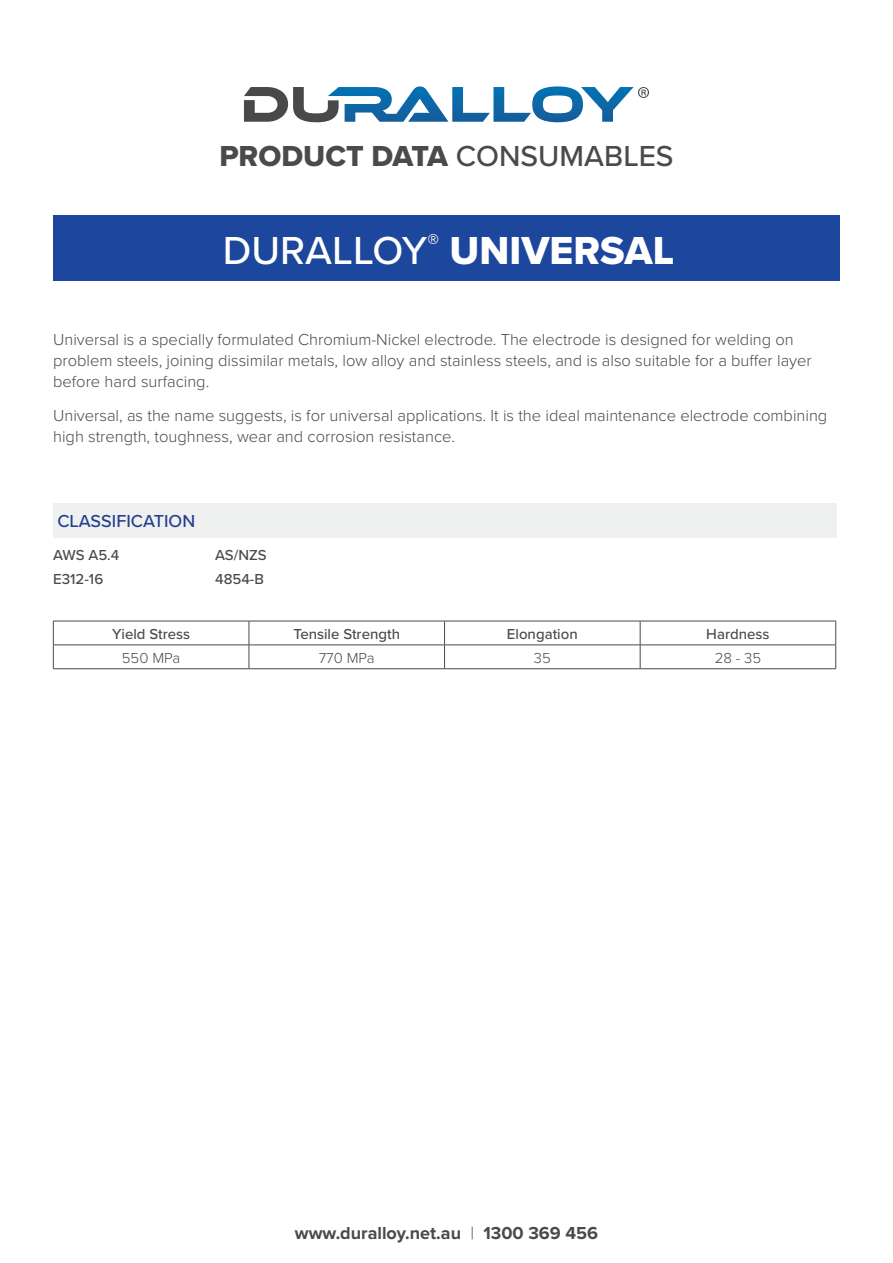
<style>
.page{position:relative;width:893px;height:1263px;background:#fff}
.page>*{position:absolute;margin:0;border:0;box-sizing:border-box;transform-origin:0 0}
.t1{font:40.5px "Proxima Nova Extrabld";color:#fff}
.t2{font:30px "Proxima Nova Extrabld";color:#484a4c}
.t3{font:700 18px "Proxima Nova";color:#484a4c}
.t4{font:500 18px "Proxima Nova";color:#253f8e}
.t5{font:300 16.5px/21px "Proxima Nova";color:#484a4c}
.t6{font:500 15px "Proxima Nova";color:#484a4c}
.t7{font:300 15px "Proxima Nova";color:#484a4c}
.s1{font-family:"Proxima Nova";font-weight:500}
.s2{font-weight:300}
</style>
<div class="page">
<svg style="left:244px;top:86px;width:405px;height:36px"></svg>
<div style="left:53px;top:215px;width:787px;height:66px;background:#1d469d"></div>
<div style="left:53px;top:503px;width:784px;height:34px;background:#eff0f0"></div>
<hr style="left:53px;top:621px;width:196px;height:1px;background:#484a4c">
<hr style="left:249px;top:621px;width:196px;height:1px;background:#484a4c">
<hr style="left:445px;top:621px;width:195px;height:1px;background:#484a4c">
<hr style="left:640px;top:621px;width:196px;height:1px;background:#484a4c">
<hr style="left:53px;top:645px;width:196px;height:1px;background:#484a4c">
<svg style="left:53px;top:621px;width:1px;height:47px"></svg>
<hr style="left:249px;top:645px;width:196px;height:1px;background:#484a4c">
<svg style="left:249px;top:621px;width:1px;height:47px"></svg>
<hr style="left:445px;top:645px;width:195px;height:1px;background:#484a4c">
<svg style="left:444px;top:621px;width:1px;height:47px"></svg>
<hr style="left:640px;top:645px;width:196px;height:1px;background:#484a4c">
<svg style="left:640px;top:621px;width:1px;height:47px"></svg>
<svg style="left:835px;top:621px;width:1px;height:47px"></svg>
<hr style="left:53px;top:668px;width:196px;height:1px;background:#484a4c">
<hr style="left:249px;top:668px;width:196px;height:1px;background:#484a4c">
<hr style="left:445px;top:668px;width:195px;height:1px;background:#484a4c">
<hr style="left:640px;top:668px;width:196px;height:1px;background:#484a4c">
<h2 class="t2" style="left:219px;top:138px;width:456px">PRODUCT DATA <span class="s1">CONSUMABLES</span></h2>
<h1 class="t1" style="left:223px;top:226px;width:453px"><span class="s1">DURALLOY</span><sup>®</sup> UNIVERSAL</h1>
<p class="t5" style="left:53px;top:329px;width:760px">Universal is a specially formulated Chromium-Nickel electrode. The electrode is designed for welding on problem steels, joining dissimilar metals, low alloy and stainless steels, and is also suitable for a buffer layer before hard surfacing.</p>
<p class="t5" style="left:53px;top:405px;width:776px">Universal, as the name suggests, is for universal applications. It is the ideal maintenance electrode combining high strength, toughness, wear and corrosion resistance.</p>
<p class="t4" style="left:57px;top:511px;width:139px">CLASSIFICATION</p>
<p class="t6" style="left:53px;top:546px;width:68px">AWS A5.4</p>
<p class="t6" style="left:215px;top:546px;width:53px">AS/NZS</p>
<p class="t6" style="left:53px;top:570px;width:52px">E312-16</p>
<p class="t6" style="left:215px;top:570px;width:50px">4854-B</p>
<p class="t6" style="left:112px;top:625px;width:80px">Yield Stress</p>
<p class="t6" style="left:293px;top:625px;width:108px">Tensile Strength</p>
<p class="t6" style="left:507px;top:625px;width:72px">Elongation</p>
<p class="t6" style="left:706px;top:625px;width:65px">Hardness</p>
<p class="t7" style="left:122px;top:649px;width:60px">550 MPa</p>
<p class="t7" style="left:319px;top:649px;width:57px">770 MPa</p>
<p class="t7" style="left:534px;top:649px;width:18px">35</p>
<p class="t7" style="left:715px;top:649px;width:48px">28 - 35</p>
<p class="t3" style="left:295px;top:1222px;width:305px">www.duralloy.net.au <span class="s2">|</span> 1300 369 456</p>
</div>
